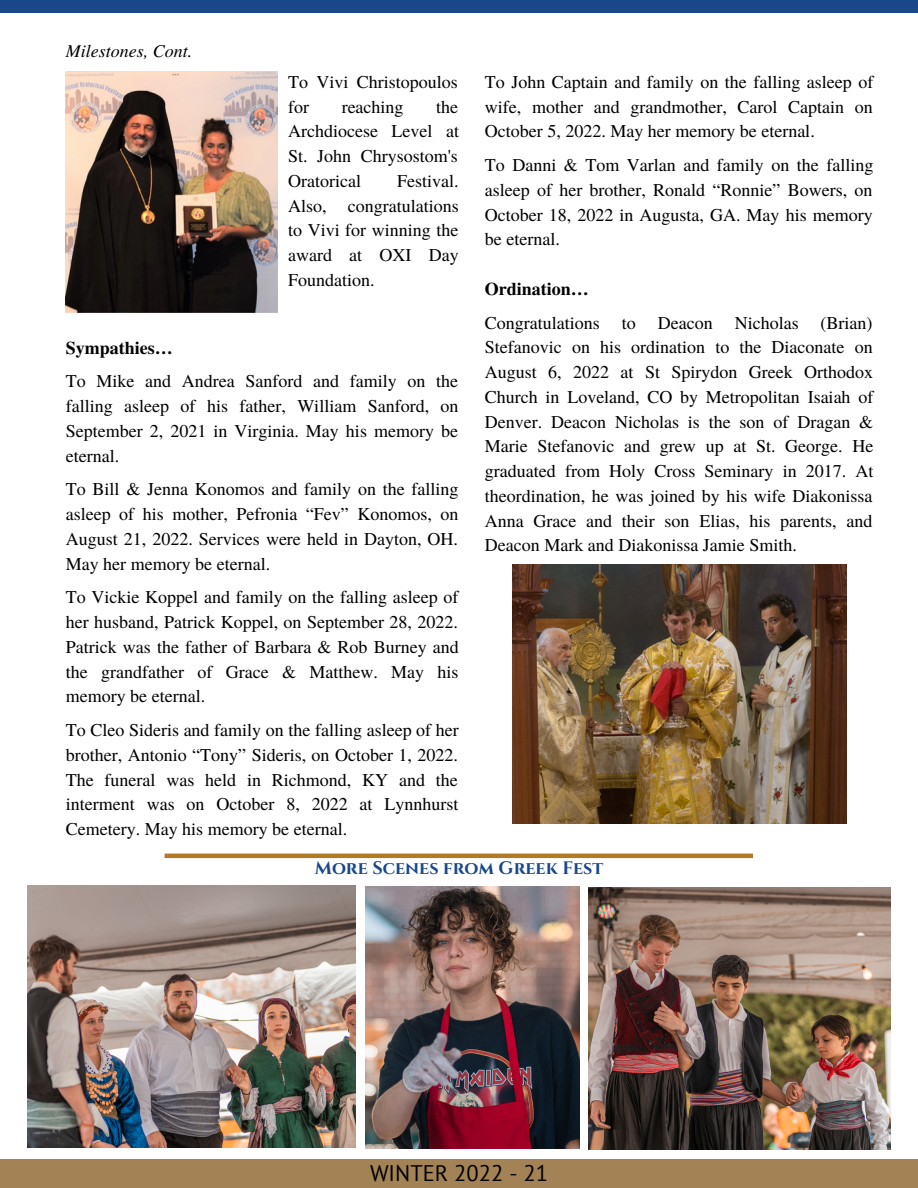
<style>
.page{position:relative;width:918px;height:1188px;background:#fff}
.page>*{position:absolute;margin:0;border:0;box-sizing:border-box;transform-origin:0 0}
.t1{font:22.5px "PT Sans";color:#000}
.t2{font:18px/24.8px "Te X Gyre Termes";color:#000;text-align:justify}
.t3{font:700 18px "Cinzel";color:#1a4789}
.t4{font:700 18px "Te X Gyre Termes";color:#000}
.t5{font:italic 18px "Te X Gyre Termes";color:#000}
</style>
<div class="page">
<div style="left:0;top:1160px;width:918px;height:28px;background:#a38255"></div>
<div style="left:0;top:0;width:918px;height:13px;background:#1a4789"></div>
<img style="left:512px;top:565px;width:334px;height:259px">
<hr style="left:165px;top:854px;width:588px;height:4px;background:#b37a26">
<img style="left:27px;top:886px;width:329px;height:262px">
<img style="left:589px;top:888px;width:301px;height:262px">
<img style="left:365px;top:887px;width:214px;height:262px">
<img style="left:66px;top:72px;width:211px;height:240px">
<p class="t5" style="left:66px;top:37px;width:128px">Milestones, Cont.</p>
<p class="t2" style="left:288px;top:68px;width:171px">To Vivi Christopoulos for</p>
<p class="t2" style="left:288px;top:93px;width:172px;text-indent:148px">the Archdiocese Level at St. John Chrysostom's Oratorical</p>
<p class="t2" style="left:342px;top:93px;width:63px">reaching</p>
<p class="t2" style="left:288px;top:167px;width:172px;text-indent:109px">Festival.<br>Also, congratulations to Vivi for winning the award at OXI Day Foundation.</p>
<p class="t4" style="left:66px;top:333px;width:109px">Sympathies…</p>
<p class="t2" style="left:66px;top:368px;width:394px">To Mike and Andrea Sanford and family on the falling asleep of his father, William Sanford, on September 2, 2021 in Virginia. May his memory be eternal.</p>
<p class="t2" style="left:66px;top:476px;width:394px">To Bill &amp; Jenna Konomos and family on the falling asleep of his mother, Pefronia “Fev” Konomos, on August 21, 2022. Services were held in Dayton, OH.<br>May her memory be eternal.</p>
<p class="t2" style="left:66px;top:584px;width:395px">To Vickie Koppel and family on the falling asleep of her husband, Patrick Koppel, on September 28, 2022.<br>Patrick was the father of Barbara &amp; Rob Burney and the grandfather of Grace &amp; Matthew. May his memory be eternal.</p>
<p class="t2" style="left:66px;top:717px;width:395px">To Cleo Sideris and family on the falling asleep of her brother, Antonio “Tony” Sideris, on October 1, 2022.<br>The funeral was held in Richmond, KY and the interment was on October 8, 2022 at Lynnhurst Cemetery. May his memory be eternal.</p>
<p class="t2" style="left:485px;top:68px;width:390px">To John Captain and family on the falling asleep of wife, mother and grandmother, Carol Captain on October 5, 2022. May her memory be eternal.</p>
<p class="t2" style="left:485px;top:152px;width:390px">To Danni &amp; Tom Varlan and family on the falling asleep of her brother, Ronald “Ronnie” Bowers, on October 18, 2022 in Augusta, GA. May his memory be eternal.</p>
<p class="t4" style="left:485px;top:275px;width:106px">Ordination…</p>
<p class="t2" style="left:485px;top:309px;width:390px">Congratulations to Deacon Nicholas (Brian)<br>Stefanovic on his ordination to the Diaconate on August 6, 2022 at St Spirydon Greek Orthodox Church in Loveland, CO by Metropolitan Isaiah of Denver. Deacon Nicholas is the son of Dragan &amp; Marie Stefanovic and grew up at St. George. He graduated from Holy Cross Seminary in 2017. At theordination, he was joined by his wife Diakonissa Anna Grace and their son Elias, his parents, and Deacon Mark and Diakonissa Jamie Smith.</p>
<p class="t3" style="left:315px;top:857px;width:290px">More Scenes from Greek Fest</p>
<p class="t1" style="left:370px;top:1158px;width:179px">WINTER 2022 - 21</p>
</div>
